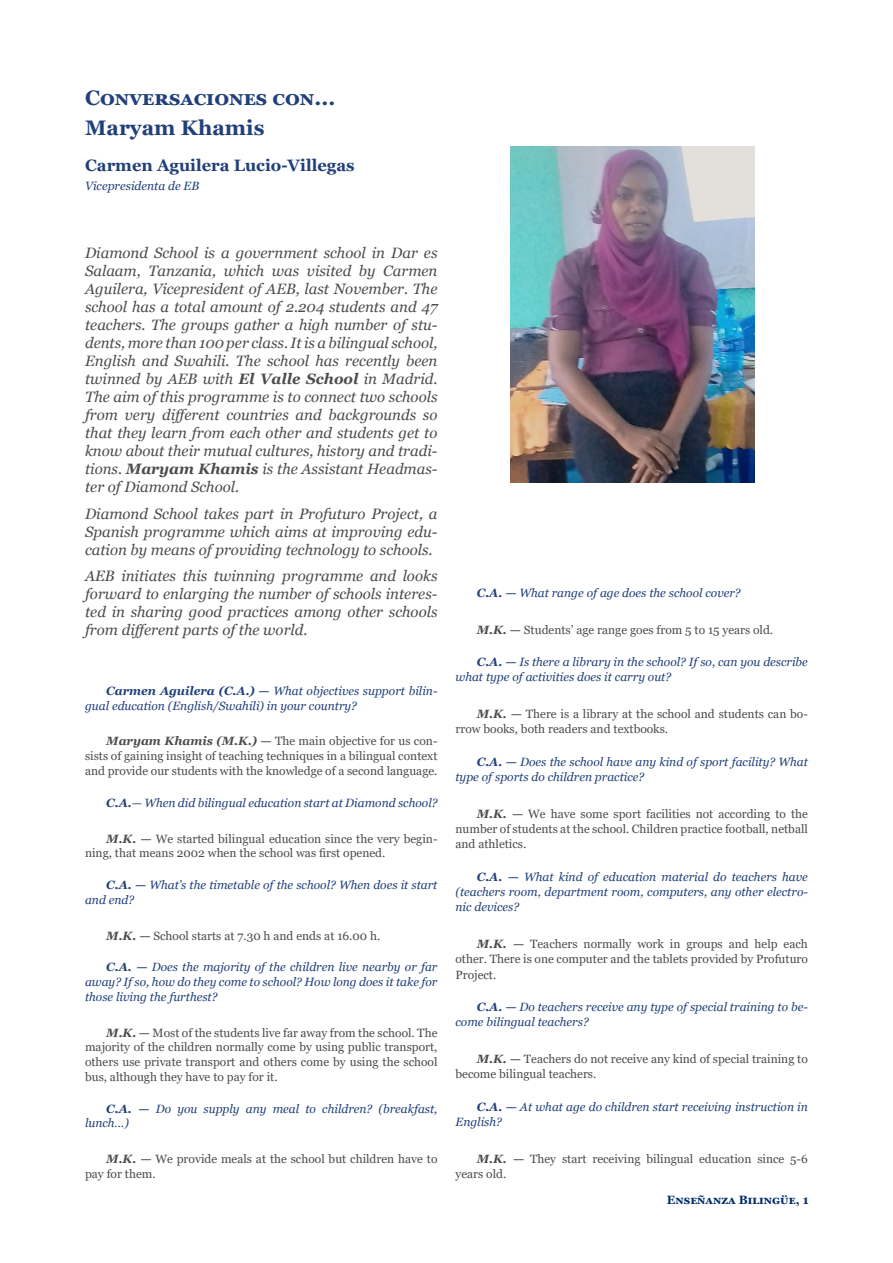
<style>
.page{position:relative;width:893px;height:1263px;background:#fff}
.page>*{position:absolute;margin:0;border:0;box-sizing:border-box;transform-origin:0 0}
.Título_2{font:700 21px "Georgia";letter-spacing:.005em;color:#21407a}
.Título_4{font:700 21px "Georgia";color:#21407a}
.Título_4-2{font:700 16.5px "Georgia";color:#21407a}
.Texto_abstract{font:italic 15px/18px "Georgia";color:#4b4c4d;text-align:justify}
.t1{font:12px/14.7px "Georgia";color:#4b4c4d}
.Pregunta_entrevista{font:italic 12px/15.3px "Georgia";color:#21407a}
.t2{font:700 12px "Georgia";letter-spacing:.005em;color:#002c6b}
.Título_5{font:italic 12px "Georgia";color:#21407a}
.s1{font-weight:700}
.s2{font-weight:700;font-style:italic}
</style>
<div class="page">
<img style="left:510px;top:147px;width:245px;height:336px">
<p class="Título_2" style="left:85px;top:84px;width:252px">Conversaciones con...</p>
<p class="Título_4" style="left:85px;top:114px;width:181px">Maryam Khamis</p>
<p class="Título_4-2" style="left:85px;top:155px;width:271px">Carmen Aguilera Lucio-Villegas</p>
<p class="Título_5" style="left:85px;top:178px;width:116px">Vicepresidenta de EB</p>
<p class="Texto_abstract" style="left:85px;top:244px;width:354px">Diamond School is a government school in Dar es Salaam, Tanzania, which was visited by Carmen Aguilera, Vicepresident of AEB, last November. The school has a total amount of 2.204 students and 47 teachers. The groups gather a high number of stu&shy;dents, more than 100 per class. It is a bilingual school, English and Swahili. The school has recently been twinned by AEB with <span class="s1">El Valle School</span> in Madrid.<br>The aim of this programme is to connect two schools from very different countries and backgrounds so that they learn from each other and students get to know about their mutual cultures, history and tradi&shy;tions. <span class="s1">Maryam Khamis</span> is the Assistant Headmas&shy;ter of Diamond School.</p>
<p class="Texto_abstract" style="left:85px;top:504px;width:354px">Diamond School takes part in Profuturo Project, a Spanish programme which aims at improving edu&shy;cation by means of providing technology to schools.</p>
<p class="Texto_abstract" style="left:85px;top:567px;width:354px">AEB initiates this twinning programme and looks forward to enlarging the number of schools interes&shy;ted in sharing good practices among other schools from different parts of the world.</p>
<p class="Pregunta_entrevista" style="left:85px;top:683px;width:354px;line-height:14.7px;text-indent:21px"><span class="s1">Carmen Aguilera (C.A.) —</span> What objectives support bilin&shy;gual education (English/Swahili) in your country?</p>
<p class="t1" style="left:85px;top:734px;width:354px;text-align:justify;text-indent:21px"><span class="s2">Maryam Khamis (M.K.) —</span> The main objective for us con&shy;sists of gaining insight of teaching techniques in a bilingual context and provide our students with the knowledge of a second language.</p>
<p class="Pregunta_entrevista" style="left:106px;top:795px;width:333px"><span class="s1">C.A.</span>— When did bilingual education start at Diamond school?</p>
<p class="t1" style="left:85px;top:831px;width:354px;text-indent:21px"><span class="s2">M.K. —</span> We started bilingual education since the very begin&shy;ning, that means 2002 when the school was first opened.</p>
<p class="Pregunta_entrevista" style="left:85px;top:877px;width:354px;line-height:14.7px;text-indent:21px"><span class="s1">C.A. —</span> What’s the timetable of the school? When does it start and end?</p>
<p class="t1" style="left:106px;top:928px;width:276px"><span class="s2">M.K. —</span> School starts at 7.30 h and ends at 16.00 h.</p>
<p class="Pregunta_entrevista" style="left:85px;top:960px;width:354px;line-height:14.7px;text-align:justify;text-indent:21px"><span class="s1">C.A. —</span> Does the majority of the children live nearby or far away? If so, how do they come to school? How long does it take for those living the furthest?</p>
<p class="t1" style="left:85px;top:1025px;width:354px;text-align:justify;text-indent:21px"><span class="s2">M.K. —</span> Most of the students live far away from the school. The majority of the children normally come by using public transport, others use private transport and others come by using the school bus, although they have to pay for it.</p>
<p class="Pregunta_entrevista" style="left:85px;top:1101px;width:354px;line-height:14.7px;text-indent:21px"><span class="s1">C.A. —</span> Do you supply any meal to children? (breakfast, lunch…)</p>
<p class="t1" style="left:85px;top:1152px;width:354px;text-indent:21px"><span class="s2">M.K. —</span> We provide meals at the school but children have to pay for them.</p>
<p class="Pregunta_entrevista" style="left:477px;top:585px;width:265px"><span class="s1">C.A. —</span> What range of age does the school cover?</p>
<p class="t1" style="left:477px;top:622px;width:298px"><span class="s2">M.K. —</span> Students’ age range goes from 5 to 15 years old.</p>
<p class="Pregunta_entrevista" style="left:455px;top:654px;width:354px;text-indent:21px"><span class="s1">C.A. —</span> Is there a library in the school? If so, can you describe what type of activities does it carry out?</p>
<p class="t1" style="left:455px;top:706px;width:354px;line-height:15.3px;text-indent:21px"><span class="s2">M.K. —</span> There is a library at the school and students can bo&shy;rrow books, both readers and textbooks.</p>
<p class="Pregunta_entrevista" style="left:455px;top:754px;width:354px;text-indent:21px"><span class="s1">C.A. —</span> Does the school have any kind of sport facility? What type of sports do children practice?</p>
<p class="t1" style="left:455px;top:806px;width:354px;line-height:15.3px;text-align:justify;text-indent:21px"><span class="s2">M.K. —</span> We have some sport facilities not according to the number of students at the school. Children practice football, netball and athletics.</p>
<p class="Pregunta_entrevista" style="left:455px;top:869px;width:354px;text-align:justify;text-indent:21px"><span class="s1">C.A. —</span> What kind of education material do teachers have (teachers room, department room, computers, any other electro&shy;nic devices?</p>
<p class="t1" style="left:455px;top:936px;width:354px;line-height:15.3px;text-align:justify;text-indent:21px"><span class="s2">M.K. —</span> Teachers normally work in groups and help each other. There is one computer and the tablets provided by Profuturo Project.</p>
<p class="Pregunta_entrevista" style="left:455px;top:999px;width:354px;text-indent:21px"><span class="s1">C.A. —</span> Do teachers receive any type of special training to be&shy;come bilingual teachers?</p>
<p class="t1" style="left:455px;top:1051px;width:354px;line-height:15.3px;text-indent:21px"><span class="s2">M.K. —</span> Teachers do not receive any kind of special training to become bilingual teachers.</p>
<p class="Pregunta_entrevista" style="left:455px;top:1099px;width:354px;text-indent:21px"><span class="s1">C.A. —</span> At what age do children start receiving instruction in<br>English?</p>
<p class="t1" style="left:455px;top:1151px;width:354px;line-height:15.3px;text-indent:21px"><span class="s2">M.K. —</span> They start receiving bilingual education since 5-6 years old.</p>
<p class="t2" style="left:667px;top:1192px;width:143px">Enseñanza Bilingüe, 1</p>
</div>
